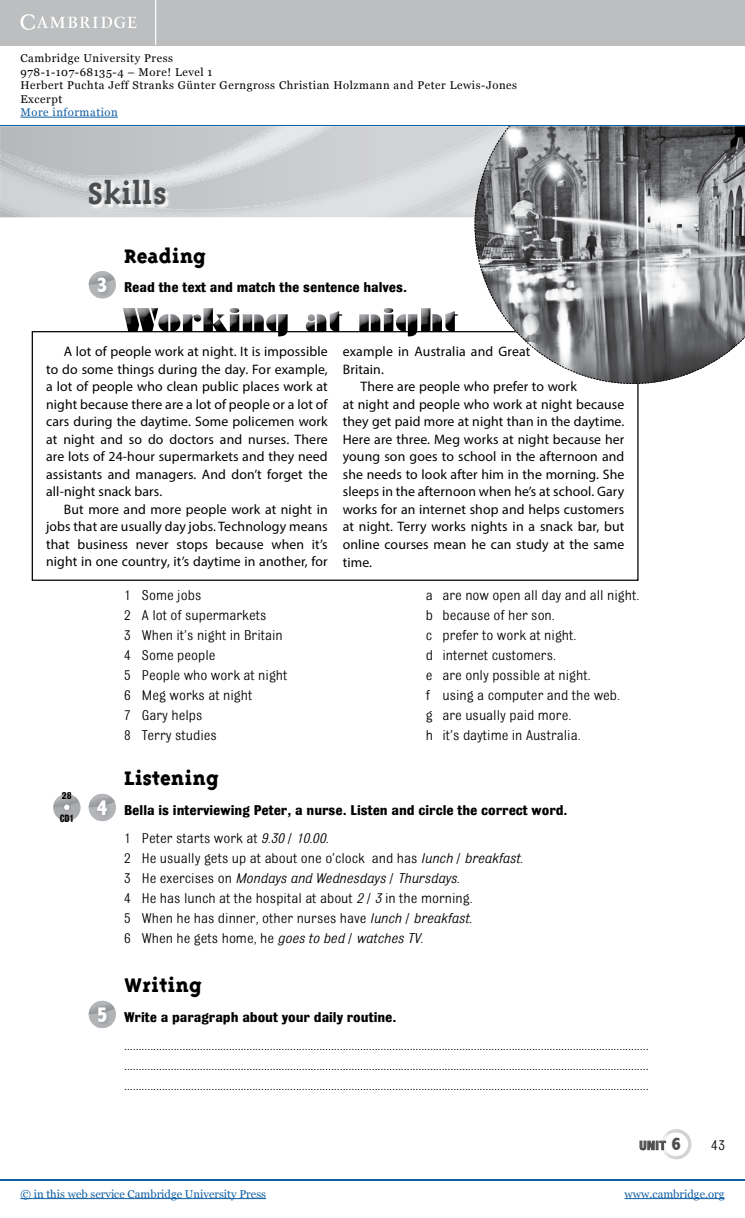
<style>
.page{position:relative;width:745px;height:1218px;background:#fff}
.page>*{position:absolute;margin:0;border:0;box-sizing:border-box;transform-origin:0 0}
.t1{font:700 35px "Triplex Serif";letter-spacing:.02em;color:#4c4d4e}
.t2{font:800 22.5px "Triplex Serif";color:#000}
.t3{font:15px/20px "Bulldog";color:#000}
.t4{font:700 15px/28.1px "Bulldog";color:#000}
.t5{font:13.75px/17.5px "Myriad Pro";letter-spacing:.01em;color:#000;text-align:justify}
.t6{font:700 condensed 11.88px "Univers";color:#4c4d4e}
.t7{font:11.25px/13.4px "Georgia";letter-spacing:.05em;color:#000}
.t8{font:11.25px "Georgia";color:#105ea3}
.t9{font:11.25px "Georgia";letter-spacing:.05em;color:#105ea3}
.t10{font:700 10.62px "Bulldog";color:#000;scale:.96 1}
.s1{font-family:"Abadi";font-weight:800;font-stretch:condensed;font-size:22.12px;color:#fff}
.s2{font-weight:400}
.s3{font-weight:400;font-style:italic}
.s4{font-style:italic}
.s5{font-weight:700}
.s6{font-family:"Abadi";font-weight:800;font-size:18.75px}
</style>
<div class="page">
<div style="left:0;top:0;width:744px;height:45px;background:#bcbebf"></div>
<hr style="left:155px;top:0;width:1px;height:45px;background:#fff">
<svg style="left:20px;top:14px;width:117px;height:16px"></svg>
<hr style="left:20px;top:117px;width:98px;height:1px;background:#105ea3">
<hr style="left:0;top:125px;width:744px;height:1px;background:#105ea3">
<hr style="left:0;top:1179px;width:744px;height:1px;background:#105ea3">
<hr style="left:20px;top:1198px;width:246px;height:1px;background:#105ea3">
<hr style="left:624px;top:1198px;width:100px;height:1px;background:#105ea3">
<img style="left:1px;top:126px;width:473px;height:91px">
<svg style="left:0;top:191px;width:1px;height:26px"></svg>
<img style="left:0;top:126px;width:332px;height:65px">
<img style="left:426px;top:145px;width:48px;height:72px">
<img style="left:442px;top:152px;width:32px;height:65px">
<img style="left:90px;top:192px;width:80px;height:3px">
<img style="left:90px;top:195px;width:80px;height:2px">
<img style="left:90px;top:197px;width:80px;height:12px">
<img style="left:90px;top:181px;width:80px;height:11px">
<img style="left:661px;top:1129px;width:14px;height:30px">
<svg style="left:675px;top:1129px;width:16px;height:30px"></svg>
<svg style="left:639px;top:1140px;width:26px;height:10px"></svg>
<svg style="left:89px;top:271px;width:27px;height:27px"></svg>
<img style="left:96px;top:284px;width:16px;height:14px">
<img style="left:96px;top:275px;width:16px;height:9px">
<div style="left:53px;top:794px;width:27px;height:27px;background:#aaacaf;border-radius:50%"></div>
<svg style="left:53px;top:794px;width:26px;height:16px"></svg>
<div style="left:63px;top:803px;width:7px;height:8px;border:1px solid #939598;border-radius:50%"></div>
<svg style="left:89px;top:794px;width:27px;height:27px"></svg>
<img style="left:95px;top:807px;width:18px;height:13px">
<img style="left:95px;top:798px;width:18px;height:9px">
<svg style="left:89px;top:1000px;width:27px;height:28px"></svg>
<img style="left:96px;top:1013px;width:16px;height:14px">
<img style="left:96px;top:1005px;width:16px;height:8px">
<img style="left:123px;top:308px;width:307px;height:23px">
<img style="left:203px;top:308px;width:24px;height:3px">
<img style="left:445px;top:311px;width:12px;height:20px">
<img style="left:158px;top:311px;width:283px;height:25px">
<img style="left:183px;top:314px;width:131px;height:17px">
<svg style="left:474px;top:126px;width:270px;height:258px;background:#939496"></svg>
<p class="t7" style="left:20px;top:52px;width:498px">Cambridge University Press<br>978-1-107-68135-4 – More! Level 1<br>Herbert Puchta Jeff Stranks Günter Gerngross Christian Holzmann and Peter Lewis-Jones Excerpt</p>
<p class="t9" style="left:20px;top:105px;width:99px">More information</p>
<h1 class="t1" style="left:88px;top:173px;width:81px">Skills</h1>
<h2 class="t2" style="left:124px;top:243px;width:83px">Reading</h2>
<p class="t4" style="left:97px;top:273px;width:311px"><span class="s1">3</span> Read the text and match the sentence halves.</p>
<p class="t5" style="left:46px;top:343px;width:283px;text-indent:18px">A lot of people work at night. It is impossible to do some things during the day. For example, a lot of people who clean public places work at night because there are a lot of people or a lot of cars during the daytime. Some policemen work at night and so do doctors and nurses. There are lots of 24-hour supermarkets and they need assistants and managers. And don’t forget the all-night snack bars.</p>
<p class="t5" style="left:46px;top:500px;width:283px;text-indent:18px">But more and more people work at night in jobs that are usually day jobs. Technology means that business never stops because when it’s night in one country, it’s daytime in another, for</p>
<p class="t5" style="left:342px;top:343px;width:189px">example in Australia and Great<br>Britain.</p>
<p class="t5" style="left:342px;top:378px;width:283px;text-align:left;text-indent:18px">There are people who prefer to work<br>at night and people who work at night because they get paid more at night than in the daytime.<br>Here are three. Meg works at night because her young son goes to school in the afternoon and she needs to look after him in the morning. She sleeps in the afternoon when he’s at school. Gary works for an internet shop and helps customers at night. Terry works nights in a snack bar, but online courses mean he can study at the same time.</p>
<p class="t3" style="left:124px;top:585px;width:79px">1 Some jobs</p>
<p class="t3" style="left:425px;top:585px;width:215px">a are now open all day and all night.</p>
<p class="t3" style="left:124px;top:605px;width:144px">2 A lot of supermarkets</p>
<p class="t3" style="left:425px;top:605px;width:130px">b because of her son.</p>
<p class="t3" style="left:124px;top:625px;width:160px">3 When it’s night in Britain</p>
<p class="t3" style="left:425px;top:625px;width:152px">c prefer to work at night.</p>
<p class="t3" style="left:124px;top:645px;width:93px">4 Some people</p>
<p class="t3" style="left:425px;top:645px;width:132px">d internet customers.</p>
<p class="t3" style="left:124px;top:665px;width:165px">5 People who work at night</p>
<p class="t3" style="left:425px;top:665px;width:166px">e are only possible at night.</p>
<p class="t3" style="left:124px;top:685px;width:130px">6 Meg works at night</p>
<p class="t3" style="left:425px;top:685px;width:196px">f using a computer and the web.</p>
<p class="t3" style="left:124px;top:705px;width:80px">7 Gary helps</p>
<p class="t3" style="left:425px;top:705px;width:147px">g are usually paid more.</p>
<p class="t3" style="left:124px;top:725px;width:94px">8 Terry studies</p>
<p class="t3" style="left:425px;top:725px;width:156px">h it’s daytime in Australia.</p>
<h2 class="t2" style="left:124px;top:765px;width:96px">Listening</h2>
<p class="t10" style="left:62px;top:790px;width:12px">28</p>
<p class="t4" style="left:124px;top:795px;width:444px;text-indent:-64px"><sub>CD1</sub> <span class="s1">4</span> Bella is interviewing Peter, a nurse. Listen and circle the correct word.<br><span class="s2">1 Peter starts work at</span> <span class="s3">9.30</span> <span class="s2">/</span> <span class="s3">10.00</span><span class="s2">.</span></p>
<p class="t3" style="left:124px;top:848px;width:400px">2 He usually gets up at about one o’clock and has <span class="s4">lunch</span> / <span class="s4">breakfast</span>.<br>3 He exercises on <span class="s4">Mondays and Wednesdays</span> / <span class="s4">Thursdays</span>.<br>4 He has lunch at the hospital at about <span class="s4">2</span> / <span class="s4">3</span> in the morning.<br>5 When he has dinner, other nurses have <span class="s4">lunch</span> / <span class="s4">breakfast</span>.<br>6 When he gets home, he <span class="s4">goes to bed</span> / <span class="s4">watches TV</span>.</p>
<h2 class="t2" style="left:124px;top:972px;width:79px">Writing</h2>
<p class="t3" style="left:124px;top:1002px;width:525px;line-height:28.1px;text-indent:-27px"><span class="s1">5</span> <span class="s5">Write a paragraph about your daily routine. </span>....................................................................................................................................................................................</p>
<p class="t3" style="left:124px;top:1055px;width:525px">.................................................................................................................................................................................... ....................................................................................................................................................................................</p>
<p class="t6" style="left:639px;top:1138px;width:43px">UNIT <span class="s6">6</span></p>
<p class="t3" style="left:710px;top:1135px;width:15px">43</p>
<p class="t8" style="left:20px;top:1187px;width:247px">© in this web service Cambridge University Press</p>
<p class="t8" style="left:624px;top:1187px;width:101px">www.cambridge.org</p>
</div>
